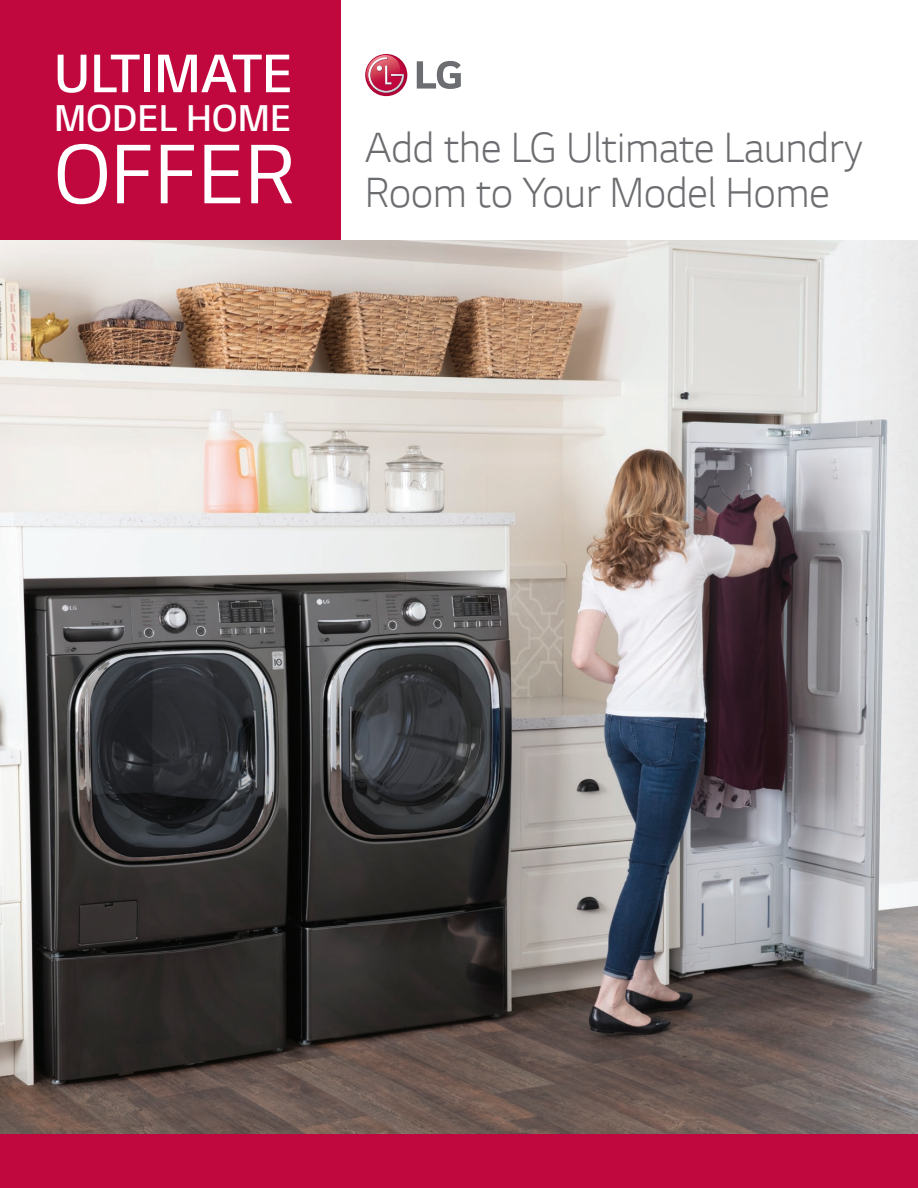
<style>
.page{position:relative;width:918px;height:1188px;background:#fff}
.page>*{position:absolute;margin:0;border:0;box-sizing:border-box;transform-origin:0 0}
.t1{font:96.15px "LG Smart";color:#fff}
.t2{font:300 61.8px "LG Smart";color:#fff}
.t3{font:300 48px/45.2px "LG Smart";color:#6c6d70}
.t4{font:300 42.45px "LG Smart";color:#fff}
</style>
<div class="page">
<div style="left:0;top:0;width:340px;height:240px;background:#c0073e"></div>
<svg style="left:417px;top:61px;width:44px;height:28px"></svg>
<svg style="left:365px;top:54px;width:42px;height:42px"></svg>
<svg style="left:365px;top:55px;width:40px;height:38px"></svg>
<img style="left:0;top:240px;width:918px;height:894px">
<div style="left:0;top:1134px;width:918px;height:54px;background:#c0073e"></div>
<p class="t2" style="left:54px;top:40px;width:240px">ULTIMATE</p>
<p class="t4" style="left:54px;top:95px;width:239px">MODEL HOME</p>
<p class="t1" style="left:54px;top:122px;width:243px">OFFER</p>
<p class="t3" style="left:365px;top:125px;width:499px">Add the LG Ultimate Laundry<br>Room to Your Model Home</p>
</div>
